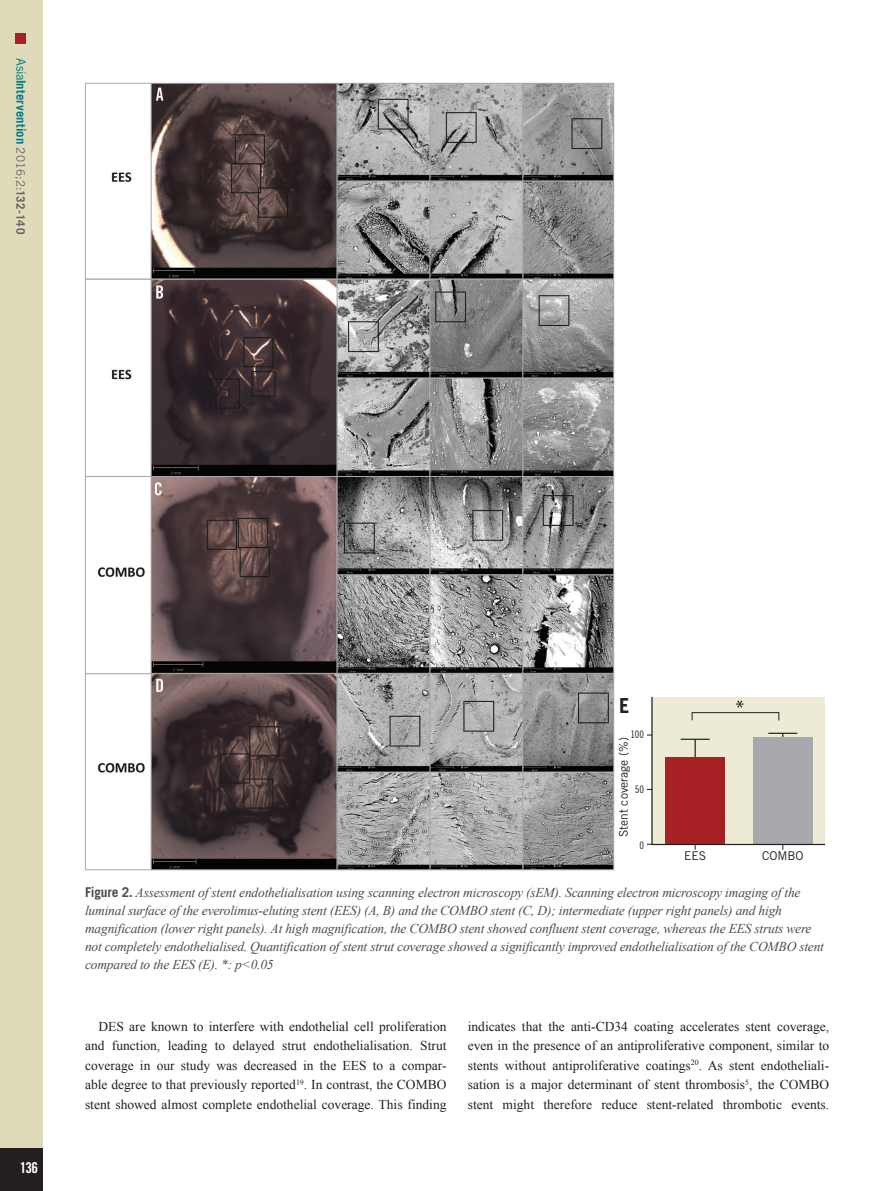
<style>
.page{position:relative;width:893px;height:1191px;background:#fff}
.page>*{position:absolute;margin:0;border:0;box-sizing:border-box;transform-origin:0 0}
.t1{font:700 20.7px "Trade Gothic LT Std";color:#231f20}
.t2{font:15px "Trade Gothic LT Std Bd Cn 20";color:#fff}
.text_paragraph{font:13.5px/19.5px "Times New Roman";color:#231f20;text-align:justify}
.figure_legende{font:italic 13.5px/18px "Times New Roman";letter-spacing:-.015em;color:#4b4c4d}
.t3{font:700 12.75px "Trade Gothic LT Std";letter-spacing:.005em;color:#007a84}
.t4{font:12.15px "Trade Gothic LT Std";color:#231f20}
.t5{font:10.35px "Trade Gothic LT Std Cn 18";color:#231f20}
.s1{font-weight:400}
.s2{font-weight:400;font-size:11.7px;color:#636366}
.s3{font-size:11.7px;color:#636366}
.s4{font-family:"Trade Gothic LT Std";font-weight:700;font-style:normal}
</style>
<div class="page">
<div style="left:0;top:0;width:43px;height:1191px;background:#dedaba"></div>
<div style="left:0;top:1148px;width:43px;height:43px;background:#231f20"></div>
<div style="left:16px;top:34px;width:10px;height:10px;background:#a72023"></div>
<img style="left:87px;top:85px;width:525px;height:783px">
<svg style="left:223px;top:432px;width:602px;height:417px"></svg>
<p class="t3" style="left:29px;top:58px;width:177px;rotate:90deg"><span class="s1">Asia</span>Intervention <span class="s2">2016;2:</span><span class="s3">132-140</span></p>
<p class="t2" style="left:20px;top:1158px;width:20px">136</p>
<p class="t1" style="left:619px;top:692px;width:12px">E</p>
<p class="t5" style="left:630px;top:728px;width:15px">100</p>
<p class="t4" style="left:616px;top:837px;width:101px;rotate:-90deg">Stent coverage (%)</p>
<p class="t5" style="left:635px;top:783px;width:11px">50</p>
<p class="t5" style="left:639px;top:838px;width:6px">0</p>
<p class="t4" style="left:684px;top:848px;width:24px">EES</p>
<p class="t4" style="left:762px;top:848px;width:43px">COMBO</p>
<p class="figure_legende" style="left:85px;top:883px;width:740px"><span class="s4">Figure 2.</span> Assessment of stent endothelialisation using scanning electron microscopy (sEM). Scanning electron microscopy imaging of the luminal surface of the everolimus-eluting stent (EES) (A, B) and the COMBO stent (C, D); intermediate (upper right panels) and high magnification (lower right panels). At high magnification, the COMBO stent showed confluent stent coverage, whereas the EES struts were not completely endothelialised. Quantification of stent strut coverage showed a significantly improved endothelialisation of the COMBO stent compared to the EES (E). *: p&lt;0.05</p>
<p class="text_paragraph" style="left:85px;top:1016px;width:363px;text-indent:14px">DES are known to interfere with endothelial cell proliferation and function, leading to delayed strut endothelialisation. Strut coverage in our study was decreased in the EES to a compar&shy;able degree to that previously reported<sup>19</sup>. In contrast, the COMBO stent showed almost complete endothelial coverage. This finding</p>
<p class="text_paragraph" style="left:468px;top:1016px;width:363px">indicates that the anti-CD34 coating accelerates stent coverage, even in the presence of an antiproliferative component, similar to stents without antiproliferative coatings<sup>20</sup>. As stent endotheliali&shy;sation is a major determinant of stent thrombosis<sup>5</sup>, the COMBO stent might therefore reduce stent-related thrombotic events.</p>
</div>
